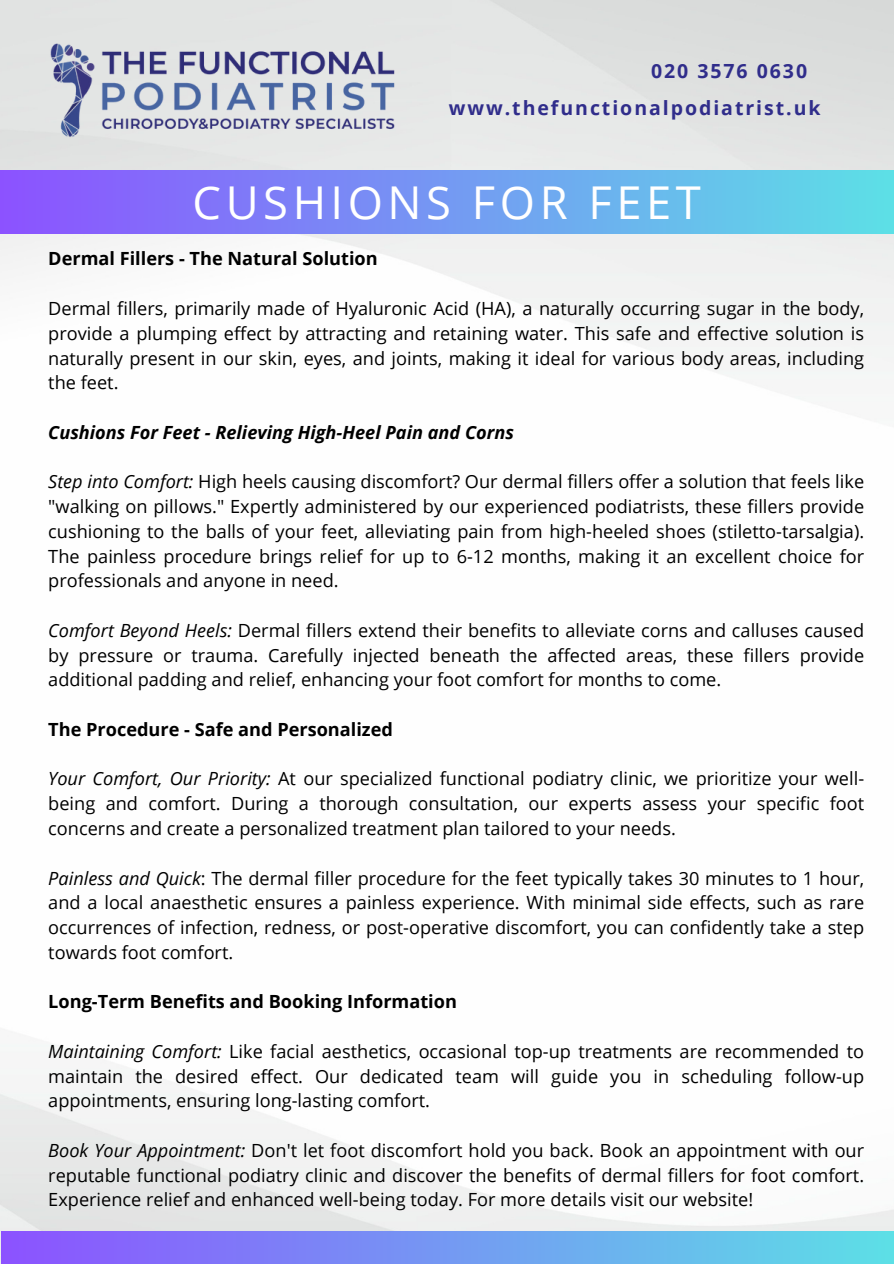
<style>
.page{position:relative;width:894px;height:1264px;background:#fff}
.page>*{position:absolute;margin:0;border:0;box-sizing:border-box;transform-origin:0 0}
.t1{font:45.3px "Open Sans";letter-spacing:.1em;color:#fff}
.t2{font:700 19.5px "Open Sans";letter-spacing:.1em;color:#302d8b}
.t3{font:18.15px/24.8px "Open Sans";color:#000;text-align:justify}
.t4{font:700 18.15px "Open Sans";color:#000}
.t5{font:italic 700 18.15px "Open Sans";color:#000}
.s1{font-style:italic}
</style>
<div class="page">
<img style="left:0;top:0;width:893px;height:1263px">
<svg style="left:499px;top:170px;width:394px;height:63px;background:#66c0eb"></svg>
<img style="left:0;top:0;width:499px;height:274px">
<div style="left:1px;top:1231px;width:892px;height:32px;background:linear-gradient(to right,#8c52ff,#5de0e6)"></div>
<p class="t2" style="left:651px;top:57px;width:157px">020 3576 0630</p>
<p class="t2" style="left:448px;top:94px;width:373px">www.thefunctionalpodiatrist.uk</p>
<h2 class="t1" style="left:193px;top:171px;width:509px">CUSHIONS FOR FEET</h2>
<p class="t4" style="left:48px;top:246px;width:331px">Dermal Fillers - The Natural Solution</p>
<h2 class="t3" style="left:48px;top:295px;width:817px">Dermal fillers, primarily made of Hyaluronic Acid (HA), a naturally occurring sugar in the body, provide a plumping effect by attracting and retaining water. This safe and effective solution is naturally present in our skin, eyes, and joints, making it ideal for various body areas, including the feet.</h2>
<h2 class="t5" style="left:48px;top:419px;width:467px">Cushions For Feet - Relieving High-Heel Pain and Corns</h2>
<h1 class="t3" style="left:48px;top:469px;width:817px"><span class="s1">Step into Comfort:</span> High heels causing discomfort? Our dermal fillers offer a solution that feels like "walking on pillows." Expertly administered by our experienced podiatrists, these fillers provide cushioning to the balls of your feet, alleviating pain from high-heeled shoes (stiletto-tarsalgia).<br>The painless procedure brings relief for up to 6-12 months, making it an excellent choice for professionals and anyone in need.</h1>
<h2 class="t3" style="left:48px;top:617px;width:817px"><span class="s1">Comfort Beyond Heels:</span> Dermal fillers extend their benefits to alleviate corns and calluses caused by pressure or trauma. Carefully injected beneath the affected areas, these fillers provide additional padding and relief, enhancing your foot comfort for months to come.</h2>
<p class="t4" style="left:48px;top:716px;width:346px">The Procedure - Safe and Personalized</p>
<h2 class="t3" style="left:48px;top:766px;width:817px"><span class="s1">Your Comfort, Our Priority:</span> At our specialized functional podiatry clinic, we prioritize your well&shy;being and comfort. During a thorough consultation, our experts assess your specific foot concerns and create a personalized treatment plan tailored to your needs.</h2>
<p class="t3" style="left:48px;top:865px;width:817px"><span class="s1">Painless and Quick</span>: The dermal filler procedure for the feet typically takes 30 minutes to 1 hour, and a local anaesthetic ensures a painless experience. With minimal side effects, such as rare occurrences of infection, redness, or post-operative discomfort, you can confidently take a step towards foot comfort.</p>
<p class="t4" style="left:48px;top:988px;width:410px">Long-Term Benefits and Booking Information</p>
<h2 class="t3" style="left:48px;top:1038px;width:817px"><span class="s1">Maintaining Comfort:</span> Like facial aesthetics, occasional top-up treatments are recommended to maintain the desired effect. Our dedicated team will guide you in scheduling follow-up appointments, ensuring long-lasting comfort.</h2>
<p class="t3" style="left:48px;top:1137px;width:817px"><span class="s1">Book Your Appointment:</span> Don't let foot discomfort hold you back. Book an appointment with our reputable functional podiatry clinic and discover the benefits of dermal fillers for foot comfort.<br>Experience relief and enhanced well-being today. For more details visit our website!</p>
</div>
